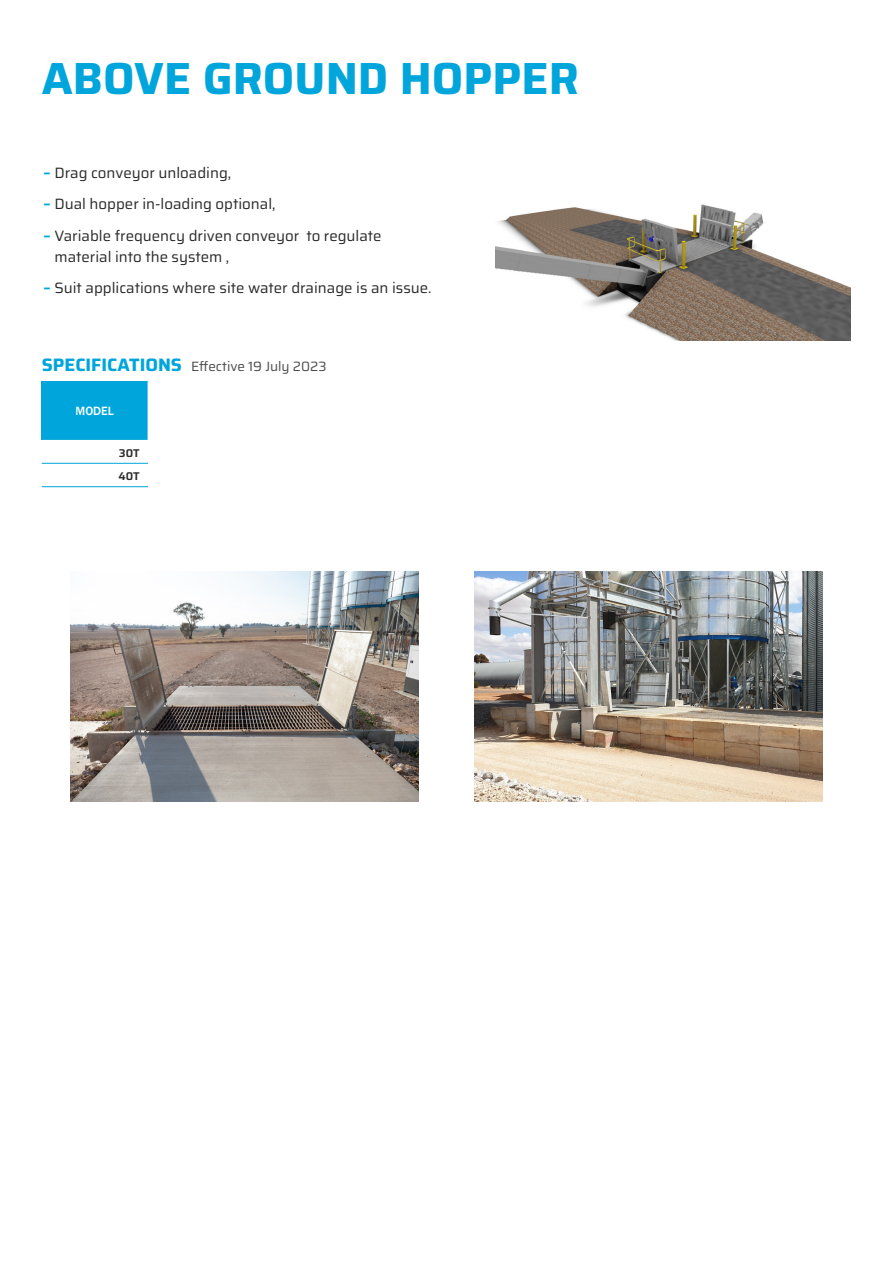
<style>
.page{position:relative;width:893px;height:1263px;background:#fff}
.page>*{position:absolute;margin:0;border:0;box-sizing:border-box;transform-origin:0 0}
.Heading_-_Large{font:700 45px "Saira";color:#00a6db}
.t1{font:15px/21px "Saira";color:#2b292a}
.Heading_-_Standard{font:13.5px "Saira";color:#4b4c4d}
.TABLE_-_top_row{font:500 12.3px "Franklin Gothic";color:#fff}
.TABLE_-_Model{font:600 11.25px "Saira";color:#2b292a}
.s1{font-weight:700;color:#00a8dd}
.s2{font-weight:700;font-size:18px;color:#00a6db}
</style>
<div class="page">
<div style="left:42px;top:381px;width:106px;height:59px;background:#00a6db"></div>
<svg style="left:42px;top:462px;width:106px;height:1px"></svg>
<hr style="left:42px;top:463px;width:106px;height:1px;background:#00a6db">
<hr style="left:42px;top:486px;width:106px;height:1px;background:#00a6db">
<img style="left:474px;top:572px;width:349px;height:229px">
<img style="left:70px;top:572px;width:349px;height:229px">
<img style="left:495px;top:204px;width:355px;height:136px">
<p class="Heading_-_Large" style="left:42px;top:41px;width:539px">ABOVE GROUND HOPPER</p>
<p class="t1" style="left:43px;top:161px;width:189px"><span class="s1">–</span> Drag conveyor unloading,</p>
<p class="t1" style="left:43px;top:193px;width:234px"><span class="s1">–</span> Dual hopper in-loading optional,</p>
<p class="t1" style="left:55px;top:225px;width:328px;text-indent:-11px"><span class="s1">–</span> Variable frequency driven conveyor to regulate material into the system ,</p>
<p class="t1" style="left:43px;top:277px;width:390px"><span class="s1">–</span> Suit applications where site water drainage is an issue.</p>
<p class="Heading_-_Standard" style="left:42px;top:356px;width:286px"><span class="s2">SPECIFICATIONS</span> Effective 19 July 2023</p>
<p class="TABLE_-_top_row" style="left:75px;top:403px;width:40px">MODEL</p>
<p class="TABLE_-_Model" style="left:119px;top:444px;width:22px">30T</p>
<p class="TABLE_-_Model" style="left:118px;top:467px;width:23px">40T</p>
</div>
